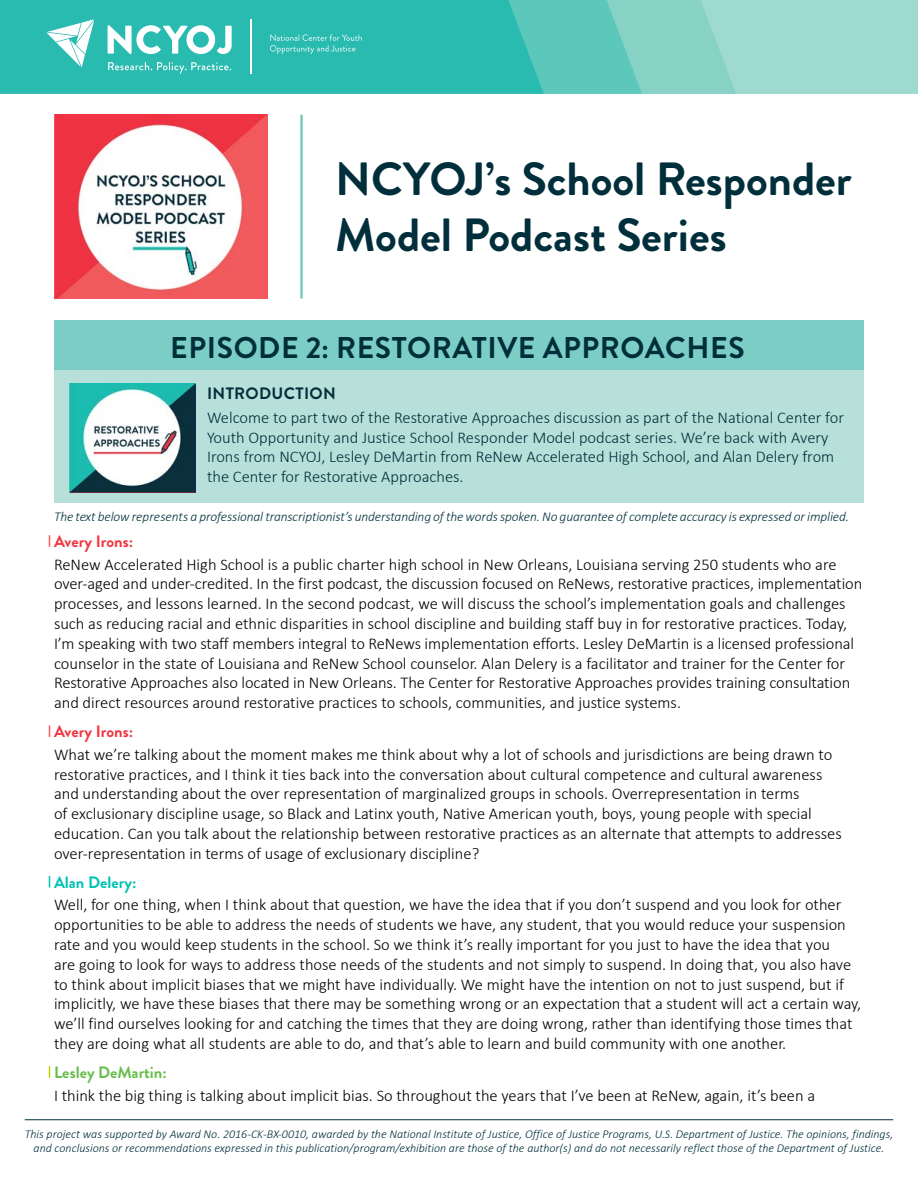
<style>
.page{position:relative;width:918px;height:1188px;background:#fff}
.page>*{position:absolute;margin:0;border:0;box-sizing:border-box;transform-origin:0 0}
.t1{font:700 46.5px/55.8px "Brandon Grotesque";color:#002f3b}
.podcast_title{font:700 30px "Brandon Grotesque";letter-spacing:.02em;color:#002f3b}
.t2{font:300 16.5px/19.8px "Calibri";color:#000}
.summary{font:300 16.5px/19.8px "Calibri";color:#002f3b}
.Speaker_1{font:700 16.5px "Brandon Grotesque";color:#f33540}
.Speaker_3{font:700 16.5px "Brandon Grotesque";color:#68bf4b}
.summary_title{font:700 16.5px "Brandon Grotesque";letter-spacing:.02em;color:#002f3b}
.Speaker_2{font:700 16.5px "Brandon Grotesque";color:#00c3b4}
.disclaimer{font:italic 300 13.5px "Calibri";letter-spacing:-.01em;color:#002f3b}
.t3{font:italic 300 12px/14.4px "Calibri";color:#002f3b;text-align:center}
</style>
<div class="page">
<hr style="left:25px;top:1119px;width:868px;height:1px;background:#002f3b">
<div style="left:0;top:0;width:918px;height:94px;background:#9fdad1"></div>
<svg style="left:642px;top:0;width:94px;height:94px;fill:#87d1c5"></svg>
<svg style="left:544px;top:0;width:98px;height:94px;background:#63c8bc"></svg>
<div style="left:0;top:0;width:544px;height:94px;background:#29bbb0"></div>
<svg style="left:270px;top:34px;width:92px;height:20px;background:#44c3ba"></svg>
<hr style="left:250px;top:20px;width:2px;height:54px;background:#fff">
<svg style="left:46px;top:19px;width:48px;height:48px;background:#81d7d0"></svg>
<svg style="left:108px;top:62px;width:123px;height:12px"></svg>
<svg style="left:108px;top:25px;width:124px;height:29px;background:#8ddad4"></svg>
<hr style="left:300px;top:115px;width:3px;height:184px;background:#6bc7b8">
<img style="left:54px;top:115px;width:214px;height:184px">
<div style="left:54px;top:320px;width:810px;height:63px;background:#7ccdc5"></div>
<div style="left:54px;top:370px;width:810px;height:50px;background:#b8e0da"></div>
<div style="left:54px;top:398px;width:810px;height:105px;background:#b8e0da"></div>
<svg style="left:49px;top:535px;width:1px;height:12px"></svg>
<svg style="left:49px;top:725px;width:1px;height:12px"></svg>
<svg style="left:49px;top:876px;width:1px;height:12px"></svg>
<svg style="left:49px;top:1066px;width:1px;height:12px"></svg>
<img style="left:70px;top:383px;width:125px;height:109px">
<h1 class="t1" style="left:335px;top:152px;width:518px">NCYOJ’s School Responder<br>Model Podcast Series</h1>
<p class="podcast_title" style="left:170px;top:326px;width:576px">EPISODE 2: RESTORATIVE APPROACHES</p>
<p class="summary_title" style="left:207px;top:381px;width:130px">INTRODUCTION</p>
<p class="summary" style="left:207px;top:407px;width:639px">Welcome to part two of the Restorative Approaches discussion as part of the National Center for Youth Opportunity and Justice School Responder Model podcast series. We’re back with Avery Irons from NCYOJ, Lesley DeMartin from ReNew Accelerated High School, and Alan Delery from the Center for Restorative Approaches.</p>
<p class="disclaimer" style="left:54px;top:508px;width:797px">The text below represents a professional transcriptionist’s understanding of the words spoken. No guarantee of complete accuracy is expressed or implied.</p>
<p class="Speaker_1" style="left:54px;top:530px;width:81px">Avery Irons:</p>
<p class="t2" style="left:54px;top:554px;width:810px">ReNew Accelerated High School is a public charter high school in New Orleans, Louisiana serving 250 students who are over-aged and under-credited. In the first podcast, the discussion focused on ReNews, restorative practices, implementation processes, and lessons learned. In the second podcast, we will discuss the school’s implementation goals and challenges such as reducing racial and ethnic disparities in school discipline and building staff buy in for restorative practices. Today, I’m speaking with two staff members integral to ReNews implementation efforts. Lesley DeMartin is a licensed professional counselor in the state of Louisiana and ReNew School counselor. Alan Delery is a facilitator and trainer for the Center for Restorative Approaches also located in New Orleans. The Center for Restorative Approaches provides training consultation and direct resources around restorative practices to schools, communities, and justice systems.</p>
<p class="Speaker_1" style="left:54px;top:720px;width:81px">Avery Irons:</p>
<p class="t2" style="left:54px;top:744px;width:789px">What we’re talking about the moment makes me think about why a lot of schools and jurisdictions are being drawn to restorative practices, and I think it ties back into the conversation about cultural competence and cultural awareness and understanding about the over representation of marginalized groups in schools. Overrepresentation in terms<br>of exclusionary discipline usage, so Black and Latinx youth, Native American youth, boys, young people with special education. Can you talk about the relationship between restorative practices as an alternate that attempts to addresses over-representation in terms of usage of exclusionary discipline?</p>
<p class="Speaker_2" style="left:54px;top:870px;width:84px">Alan Delery:</p>
<p class="t2" style="left:54px;top:895px;width:809px">Well, for one thing, when I think about that question, we have the idea that if you don’t suspend and you look for other opportunities to be able to address the needs of students we have, any student, that you would reduce your suspension rate and you would keep students in the school. So we think it’s really important for you just to have the idea that you<br>are going to look for ways to address those needs of the students and not simply to suspend. In doing that, you also have to think about implicit biases that we might have individually. We might have the intention on not to just suspend, but if implicitly, we have these biases that there may be something wrong or an expectation that a student will act a certain way, we’ll find ourselves looking for and catching the times that they are doing wrong, rather than identifying those times that they are doing what all students are able to do, and that’s able to learn and build community with one another.</p>
<p class="Speaker_3" style="left:54px;top:1061px;width:114px">Lesley DeMartin:</p>
<p class="t2" style="left:54px;top:1085px;width:763px">I think the big thing is talking about implicit bias. So throughout the years that I’ve been at ReNew, again, it’s been a</p>
<p class="t3" style="left:25px;top:1126px;width:870px">This project was supported by Award No. 2016-CK-BX-0010, awarded by the National Institute of Justice, Office of Justice Programs, U.S. Department of Justice. The opinions, findings, and conclusions or recommendations expressed in this publication/program/exhibition are those of the author(s) and do not necessarily reflect those of the Department of Justice.</p>
</div>
